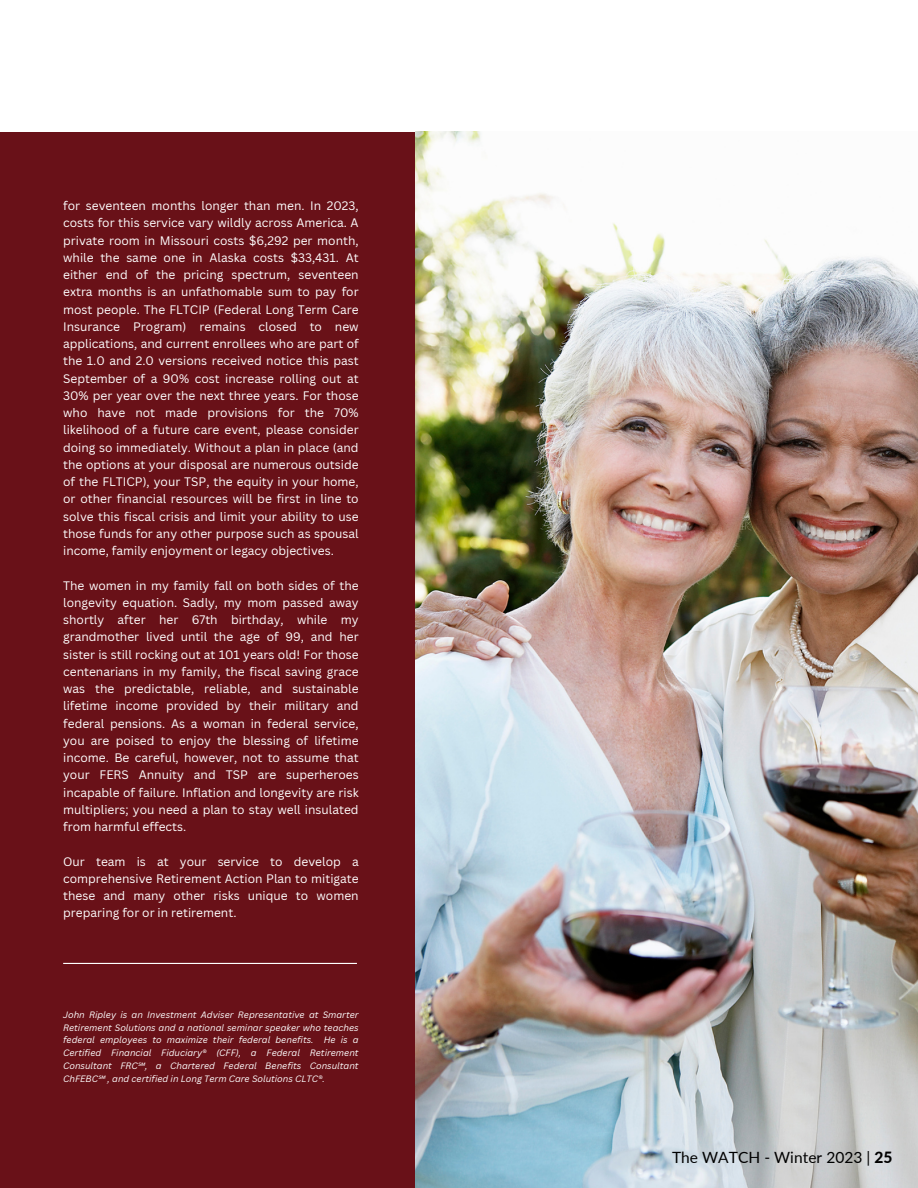
<style>
.page{position:relative;width:918px;height:1188px;background:#691118}
.page>*{position:absolute;margin:0;border:0;box-sizing:border-box;transform-origin:0 0}
.t1{font:15.45px "Lato";letter-spacing:.005em;color:#000}
.t2{font:12px/17.2px "Canva Sans";color:#fff;text-align:justify}
.t3{font:italic 9px/12.8px "Canva Sans";color:#fff;text-align:justify}
.s1{font-weight:800}
</style>
<div class="page">
<hr style="left:63px;top:963px;width:294px;height:1px;background:#fff">
<div style="left:0;top:0;width:918px;height:132px;background:#fff"></div>
<img style="left:415px;top:132px;width:503px;height:1056px">
<p class="t2" style="left:63px;top:197px;width:297px">for seventeen months longer than men. In 2023, costs for this service vary wildly across America. A private room in Missouri costs $6,292 per month, while the same one in Alaska costs $33,431. At either end of the pricing spectrum, seventeen extra months is an unfathomable sum to pay for most people. The FLTCIP (Federal Long Term Care Insurance Program) remains closed to new applications, and current enrollees who are part of the 1.0 and 2.0 versions received notice this past September of a 90% cost increase rolling out at 30% per year over the next three years. For those who have not made provisions for the 70% likelihood of a future care event, please consider doing so immediately. Without a plan in place (and the options at your disposal are numerous outside of the FLTICP), your TSP, the equity in your home, or other financial resources will be first in line to solve this fiscal crisis and limit your ability to use those funds for any other purpose such as spousal income, family enjoyment or legacy objectives.</p>
<p class="t2" style="left:63px;top:576px;width:297px">The women in my family fall on both sides of the longevity equation. Sadly, my mom passed away shortly after her 67th birthday, while my grandmother lived until the age of 99, and her sister is still rocking out at 101 years old! For those centenarians in my family, the fiscal saving grace was the predictable, reliable, and sustainable lifetime income provided by their military and federal pensions. As a woman in federal service, you are poised to enjoy the blessing of lifetime income. Be careful, however, not to assume that your FERS Annuity and TSP are superheroes incapable of failure. Inflation and longevity are risk multipliers; you need a plan to stay well insulated from harmful effects.</p>
<p class="t2" style="left:63px;top:852px;width:297px">Our team is at your service to develop a comprehensive Retirement Action Plan to mitigate these and many other risks unique to women preparing for or in retirement.</p>
<p class="t3" style="left:63px;top:1008px;width:297px">John Ripley is an Investment Adviser Representative at Smarter Retirement Solutions and a national seminar speaker who teaches federal employees to maximize their federal benefits. He is a Certified Financial Fiduciary® (CFF), a Federal Retirement Consultant FRC℠, a Chartered Federal Benefits Consultant ChFEBC℠ , and certified in Long Term Care Solutions CLTC®.</p>
<p class="t1" style="left:672px;top:1148px;width:222px">The WATCH - Winter 2023 | <span class="s1">25</span></p>
</div>
